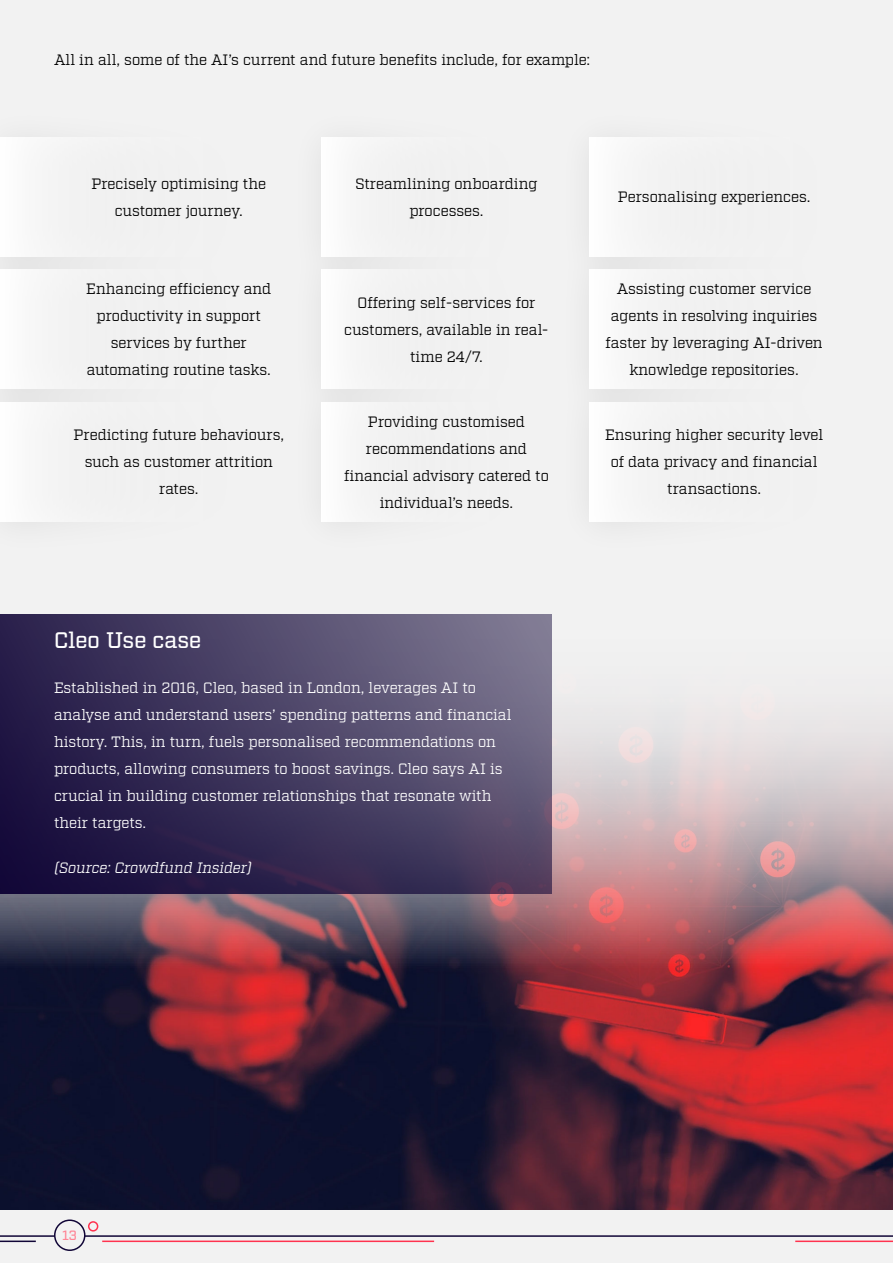
<style>
.page{position:relative;width:893px;height:1263px;background:#f2f2f2}
.page>*{position:absolute;margin:0;border:0;box-sizing:border-box;transform-origin:0 0}
.Paragraph_Style_1{font:500 22.5px "Factoria";letter-spacing:-.005em;color:#fff}
.Paragraph_Style_1-2{font:15px/27px "Factoria";letter-spacing:-.01em;color:#000;text-align:center}
.Paragraph_Style_1-3{font:15px/27px "Factoria";letter-spacing:-.01em;color:#fff}
.Paragraph_Style_1-4{font:italic 15px "Factoria";letter-spacing:-.01em;color:#fff}
.t1{font:500 13.5px "Factoria";color:#ff8595}
</style>
<div class="page">
<hr style="left:0;top:1235px;width:893px;height:2px;background:#110637">
<hr style="left:0;top:1240px;width:36px;height:2px;background:#110637">
<div style="left:55px;top:1220px;width:30px;height:30px;background:#f2f2f2;border-radius:50%"></div>
<div style="left:54px;top:1219px;width:32px;height:32px;border:2px solid #110637;border-radius:50%"></div>
<hr style="left:102px;top:1240px;width:332px;height:2px;background:#ff334f">
<hr style="left:795px;top:1240px;width:98px;height:2px;background:#ff334f">
<div style="left:88px;top:1221px;width:10px;height:10px;border:2px solid #ff334f;border-radius:50%"></div>
<img style="left:0;top:640px;width:893px;height:570px">
<svg style="left:0;top:614px;width:551px;height:279px;background:#42395f"></svg>
<p class="Paragraph_Style_1-2" style="left:54px;top:47px;width:538px">All in all, some of the AI’s current and future benefits include, for example:</p>
<p class="Paragraph_Style_1-2" style="left:91px;top:171px;width:176px">Precisely optimising the customer journey.</p>
<p class="Paragraph_Style_1-2" style="left:86px;top:276px;width:187px">Enhancing efficiency and productivity in support services by further automating routine tasks.</p>
<p class="Paragraph_Style_1-2" style="left:73px;top:422px;width:212px">Predicting future behaviours, such as customer attrition rates.</p>
<p class="Paragraph_Style_1-2" style="left:355px;top:171px;width:184px">Streamlining onboarding processes.</p>
<p class="Paragraph_Style_1-2" style="left:344px;top:289px;width:206px">Offering self-services for customers, available in real&shy;time 24/7.</p>
<p class="Paragraph_Style_1-2" style="left:344px;top:408px;width:206px">Providing customised recommendations and financial advisory catered to individual’s needs.</p>
<p class="Paragraph_Style_1-2" style="left:618px;top:184px;width:194px">Personalising experiences.</p>
<p class="Paragraph_Style_1-2" style="left:606px;top:276px;width:219px">Assisting customer service agents in resolving inquiries faster by leveraging AI-driven knowledge repositories.</p>
<p class="Paragraph_Style_1-2" style="left:605px;top:422px;width:220px">Ensuring higher security level of data privacy and financial transactions.</p>
<p class="Paragraph_Style_1" style="left:54px;top:627px;width:149px">Cleo Use case</p>
<p class="Paragraph_Style_1-3" style="left:54px;top:675px;width:459px">Established in 2016, Cleo, based in London, leverages AI to analyse and understand users’ spending patterns and financial history. This, in turn, fuels personalised recommendations on products, allowing consumers to boost savings. Cleo says AI is crucial in building customer relationships that resonate with their targets.</p>
<p class="Paragraph_Style_1-4" style="left:54px;top:859px;width:200px">(Source: Crowdfund Insider)</p>
<p class="t1" style="left:63px;top:1227px;width:16px">13</p>
</div>
